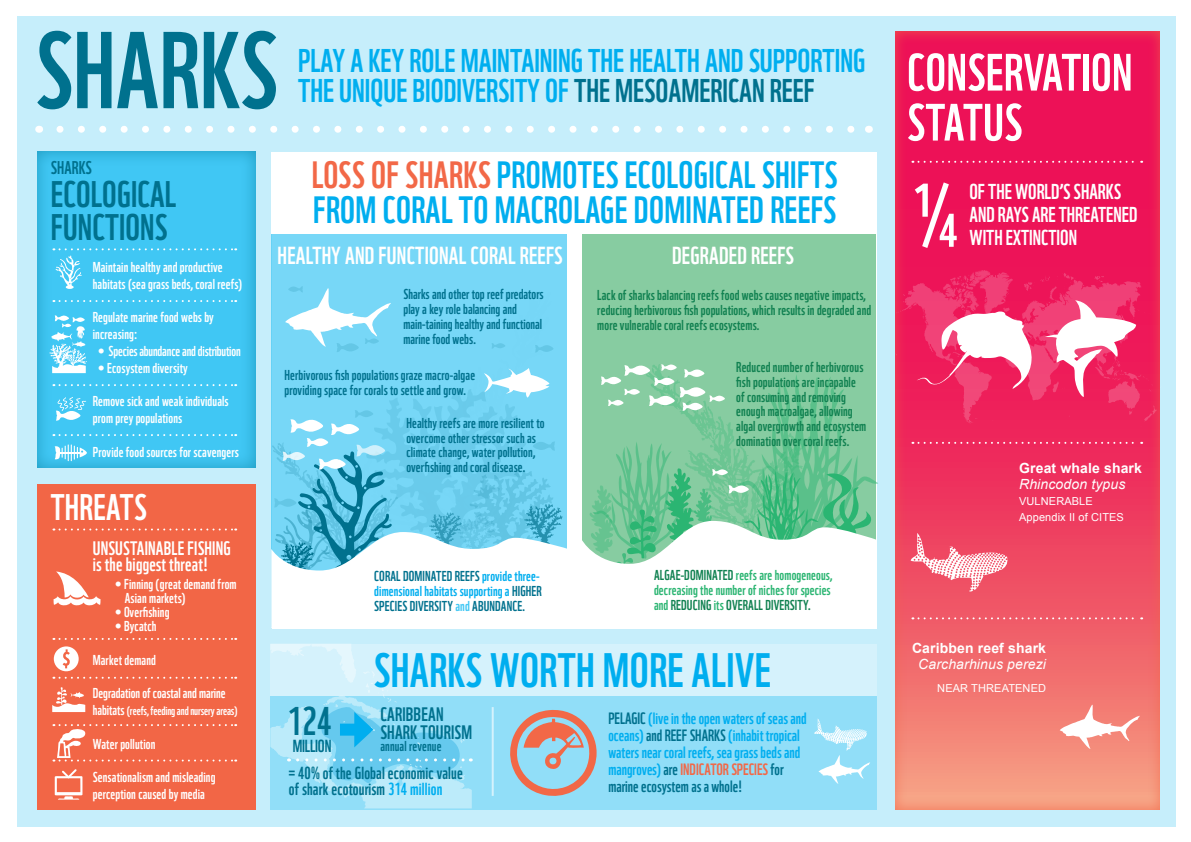
<style>
.page{position:relative;width:1191px;height:842px;background:#fff}
.page>*{position:absolute;margin:0;border:0;box-sizing:border-box;transform-origin:0 0}
.t1{font:106px "WWF";letter-spacing:.005em;color:#00718e}
.t2{font:87px "WWF";color:#fff}
.t3{font:51px "WWF";letter-spacing:.01em;color:#fff}
.t4{font:47px "WWF";letter-spacing:.01em;color:#00aeef}
.t5{font:39px "WWF";color:#00718e}
.t6{font:37px "WWF";letter-spacing:.01em;color:#00aeef}
.t7{font:36px "WWF";letter-spacing:.005em;color:#00718e}
.t8{font:36px "WWF";letter-spacing:.01em;color:#fff}
.t9{font:32px/30.4px "WWF";color:#00aeef}
.t10{font:24px "WWF";letter-spacing:.01em;color:#fff}
.t11{font:21px/23px "WWF";color:#fff}
.t12{font:19px "WWF";letter-spacing:.01em;color:#fff}
.t13{font:19px "WWF";letter-spacing:.01em;color:#00718e}
.t14{font:18px "WWF";letter-spacing:.005em;color:#00718e}
.t15{font:17px/16px "WWF";letter-spacing:.01em;color:#00718e}
.t16{font:17px "WWF";letter-spacing:-.01em;color:#00718e}
.t17{font:16px/17px "WWF";color:#00aeef}
.t18{font:16px "WWF";color:#00718e}
.t19{font:14px/15px "WWF";letter-spacing:.01em;color:#00718e}
.t20{font:14px/16.8px "WWF";letter-spacing:.01em;color:#fff}
.t21{font:14px/15px "WWF";letter-spacing:.01em;color:#118151}
.t22{font:14px "WWF";letter-spacing:.01em;color:#2bb572}
.t23{font:700 14px "Arial";letter-spacing:.01em;color:#fff}
.t24{font:italic 14px "Arial";letter-spacing:.01em;color:#fff}
.t25{font:14px "WWF";letter-spacing:-.01em;color:#fff}
.t26{font:12px "WWF";letter-spacing:-.01em;color:#fff}
.t27{font:11px "Arial";letter-spacing:.01em;color:#fff}
.s1{color:#00718e}
.s2{color:#f26847}
.s3{font-family:"Helvetica Neue LT Std";font-weight:500}
.s4{font-size:14px}
.s5{color:#00aeef}
.s6{color:#40c7f4}
.s7{color:#118151}
.s8{color:#2bb572}
</style>
<div class="page">
<div style="left:17px;top:17px;width:1159px;height:810px;background:#c6eefb"></div>
<div style="left:272px;top:205px;width:604px;height:424px;background:#fff"></div>
<div style="left:271px;top:233px;width:296px;height:394px;background:#77d7f7"></div>
<div style="left:270px;top:644px;width:606px;height:166px;background:#91def8"></div>
<div style="left:36px;top:151px;width:220px;height:318px;background:#00718e;opacity:.52"></div>
<div style="left:37px;top:484px;width:218px;height:326px;background:#f26646"></div>
<div style="left:894px;top:30px;width:266px;height:779px;background:#f26646;opacity:.75"></div>
<svg style="left:912px;top:442px;width:230px;height:2px"></svg>
<svg style="left:912px;top:161px;width:230px;height:2px"></svg>
<svg style="left:912px;top:617px;width:230px;height:2px"></svg>
<svg style="left:55px;top:256px;width:27px;height:33px"></svg>
<svg style="left:53px;top:248px;width:183px;height:2px"></svg>
<svg style="left:53px;top:300px;width:183px;height:2px"></svg>
<svg style="left:53px;top:384px;width:183px;height:2px"></svg>
<svg style="left:53px;top:434px;width:183px;height:2px"></svg>
<svg style="left:53px;top:528px;width:183px;height:2px"></svg>
<svg style="left:53px;top:638px;width:183px;height:2px"></svg>
<svg style="left:53px;top:677px;width:183px;height:2px"></svg>
<svg style="left:60px;top:126px;width:795px;height:7px"></svg>
<svg style="left:54px;top:646px;width:25px;height:25px"></svg>
<svg style="left:49px;top:315px;width:39px;height:58px;background:#87dbf7"></svg>
<svg style="left:56px;top:397px;width:30px;height:24px"></svg>
<svg style="left:55px;top:444px;width:32px;height:17px"></svg>
<svg style="left:1059px;top:705px;width:80px;height:44px;background:#f6a39a"></svg>
<svg style="left:894px;top:270px;width:266px;height:160px;background:#ee2660"></svg>
<svg style="left:916px;top:311px;width:116px;height:78px;background:#f5799e"></svg>
<svg style="left:1045px;top:300px;width:91px;height:97px;background:#f47097"></svg>
<div style="left:582px;top:231px;width:294px;height:396px;background:#87cca1"></div>
<svg style="left:535px;top:345px;width:18px;height:7px"></svg>
<svg style="left:492px;top:343px;width:13px;height:6px"></svg>
<svg style="left:285px;top:286px;width:106px;height:66px"></svg>
<svg style="left:271px;top:368px;width:296px;height:260px"></svg>
<svg style="left:582px;top:364px;width:296px;height:264px"></svg>
<svg style="left:54px;top:571px;width:46px;height:35px"></svg>
<svg style="left:52px;top:687px;width:33px;height:25px"></svg>
<svg style="left:55px;top:769px;width:27px;height:31px"></svg>
<svg style="left:910px;top:533px;width:98px;height:59px;background:#f27386"></svg>
<div style="left:271px;top:152px;width:605px;height:81px;background:#fff"></div>
<svg style="left:510px;top:709px;width:86px;height:87px"></svg>
<svg style="left:814px;top:718px;width:56px;height:66px"></svg>
<svg style="left:270px;top:695px;width:202px;height:113px"></svg>
<div style="left:270px;top:644px;width:606px;height:51px;background:#d5f2fc"></div>
<hr style="left:492px;top:707px;width:2px;height:89px;background:#fff">
<svg style="left:53px;top:724px;width:183px;height:37px"></svg>
<p class="t1" style="left:35px;top:-13px;width:243px">SHARKS</p>
<p class="t14" style="left:51px;top:154px;width:43px">SHARKS</p>
<p class="t7" style="left:51px;top:166px;width:127px">ECOLOGICAL</p>
<p class="t7" style="left:51px;top:199px;width:118px">FUNCTIONS</p>
<p class="t9" style="left:298px;top:42px;width:569px">PLAY A KEY ROLE MAINTAINING THE HEALTH AND SUPPORTING<br>THE UNIQUE BIODIVERSITY OF <span class="s1">THE MESOAMERICAN REEF</span></p>
<p class="t6" style="left:312px;top:145px;width:527px"><span class="s2">LOSS OF SHARKS</span> PROMOTES ECOLOGICAL SHIFTS</p>
<p class="t6" style="left:313px;top:180px;width:525px">FROM CORAL TO MACROLAGE DOMINATED REEFS</p>
<p class="t20" style="left:93px;top:257px;width:151px">Maintain healthy and productive habitats (sea grass beds, coral reefs)</p>
<p class="t20" style="left:93px;top:307px;width:123px">Regulate marine food webs by</p>
<p class="t20" style="left:93px;top:324px;width:46px">increasing:</p>
<p class="t25" style="left:98px;top:340px;width:144px"><span class="s3">•</span> Species abundance and distribution</p>
<p class="t20" style="left:98px;top:358px;width:92px"><span class="s3">•</span> Ecosystem diversity</p>
<p class="t20" style="left:93px;top:391px;width:137px">Remove sick and weak individuals prom prey populations</p>
<p class="t20" style="left:93px;top:442px;width:148px">Provide food sources for scavengers</p>
<p class="t8" style="left:51px;top:479px;width:97px">THREATS</p>
<p class="t12" style="left:93px;top:533px;width:139px">UNSUSTAINABLE FISHING</p>
<p class="t12" style="left:93px;top:549px;width:117px">is the biggest threat!</p>
<p class="t20" style="left:125px;top:576px;width:113px;line-height:14px;text-indent:-10px"><span class="s3">•</span> Finning (great demand from<br>Asian markets)</p>
<p class="t20" style="left:115px;top:602px;width:56px"><span class="s3">•</span> Overfishing</p>
<p class="t20" style="left:115px;top:616px;width:43px"><span class="s3">•</span> Bycatch</p>
<p class="t20" style="left:93px;top:650px;width:65px">Market demand</p>
<p class="t20" style="left:93px;top:683px;width:134px">Degradation of coastal and marine</p>
<p class="t26" style="left:93px;top:701px;width:146px"><span class="s4">habitats</span> (reefs, feeding and nursery areas)</p>
<p class="t20" style="left:93px;top:734px;width:64px">Water pollution</p>
<p class="t20" style="left:93px;top:767px;width:124px">Sensationalism and misleading perception caused by media</p>
<p class="t10" style="left:278px;top:237px;width:286px">HEALTHY AND FUNCTIONAL CORAL REEFS</p>
<p class="t19" style="left:403px;top:285px;width:142px">Sharks and other top reef predators play a key role balancing and main-taining healthy and functional marine food webs.</p>
<p class="t19" style="left:284px;top:366px;width:192px">Herbivorous fish populations graze macro-algae providing space for corals to settle and grow.</p>
<p class="t19" style="left:406px;top:414px;width:140px">Healthy reefs are more resilient to overcome other stressor such as climate change, water pollution, overfishing and coral disease.</p>
<p class="t10" style="left:672px;top:237px;width:123px">DEGRADED REEFS</p>
<p class="t21" style="left:597px;top:286px;width:275px">Lack of sharks balancing reefs food webs causes negative impacts, reducing herbivorous fish populations, which results in degraded and more vulnerable coral reefs ecosystems.</p>
<p class="t21" style="left:736px;top:358px;width:132px">Reduced number of herbivorous fish populations are incapable of consuming and removing enough macroalgae, allowing algal overgrowth and ecosystem domination over coral reefs.</p>
<p class="t19" style="left:374px;top:567px;width:169px">CORAL DOMINATED REEFS <span class="s5">provide three&shy;dimensional habitats supporting a</span> HIGHER<br>SPECIES DIVERSITY <span class="s6">and</span> ABUNDANCE.</p>
<p class="t22" style="left:654px;top:564px;width:180px"><span class="s7">ALGAE-DOMINATED</span> reefs are homogeneous,</p>
<p class="t22" style="left:654px;top:579px;width:178px">decreasing the number of niches for species</p>
<p class="t21" style="left:654px;top:596px;width:159px"><span class="s8">and</span> REDUCING <span class="s8">its</span> OVERALL DIVERSITY.</p>
<p class="t4" style="left:374px;top:633px;width:399px">SHARKS WORTH MORE ALIVE</p>
<p class="t5" style="left:287px;top:691px;width:46px">124</p>
<p class="t13" style="left:380px;top:699px;width:65px">CARIBBEAN</p>
<p class="t13" style="left:380px;top:717px;width:93px">SHARK TOURISM</p>
<p class="t19" style="left:380px;top:737px;width:63px">annual revenue</p>
<p class="t15" style="left:289px;top:763px;width:175px">= 40% of the Global economic value of shark ecotourism <span class="s5">314 million</span></p>
<p class="t16" style="left:293px;top:732px;width:40px">MILLION</p>
<p class="t17" style="left:608px;top:708px;width:200px"><span class="s1">PELAGIC</span> (live in the open waters of seas and oceans) <span class="s1">and REEF SHARKS</span> (inhabit tropical waters near coral reefs, sea grass beds and mangroves) <span class="s1">are</span> <span class="s2">INDICATOR SPECIES</span> <span class="s1">for</span></p>
<p class="t18" style="left:608px;top:774px;width:136px">marine ecosystem as a whole!</p>
<p class="t3" style="left:907px;top:32px;width:227px">CONSERVATION</p>
<p class="t3" style="left:907px;top:82px;width:117px">STATUS</p>
<p class="t2" style="left:913px;top:148px;width:47px">¼</p>
<p class="t11" style="left:969px;top:178px;width:153px">OF THE WORLD’S SHARKS</p>
<p class="t11" style="left:969px;top:201px;width:169px">AND RAYS ARE THREATENED<br>WITH EXTINCTION</p>
<p class="t23" style="left:1019px;top:458px;width:124px">Great whale shark</p>
<p class="t24" style="left:1019px;top:475px;width:108px">Rhincodon typus</p>
<p class="t27" style="left:1019px;top:494px;width:75px">VULNERABLE</p>
<p class="t27" style="left:1019px;top:510px;width:106px">Appendix II of CITES</p>
<p class="t23" style="left:912px;top:638px;width:136px">Caribben reef shark</p>
<p class="t24" style="left:918px;top:655px;width:129px">Carcharhinus perezi</p>
<p class="t27" style="left:937px;top:680px;width:110px">NEAR THREATENED</p>
</div>
